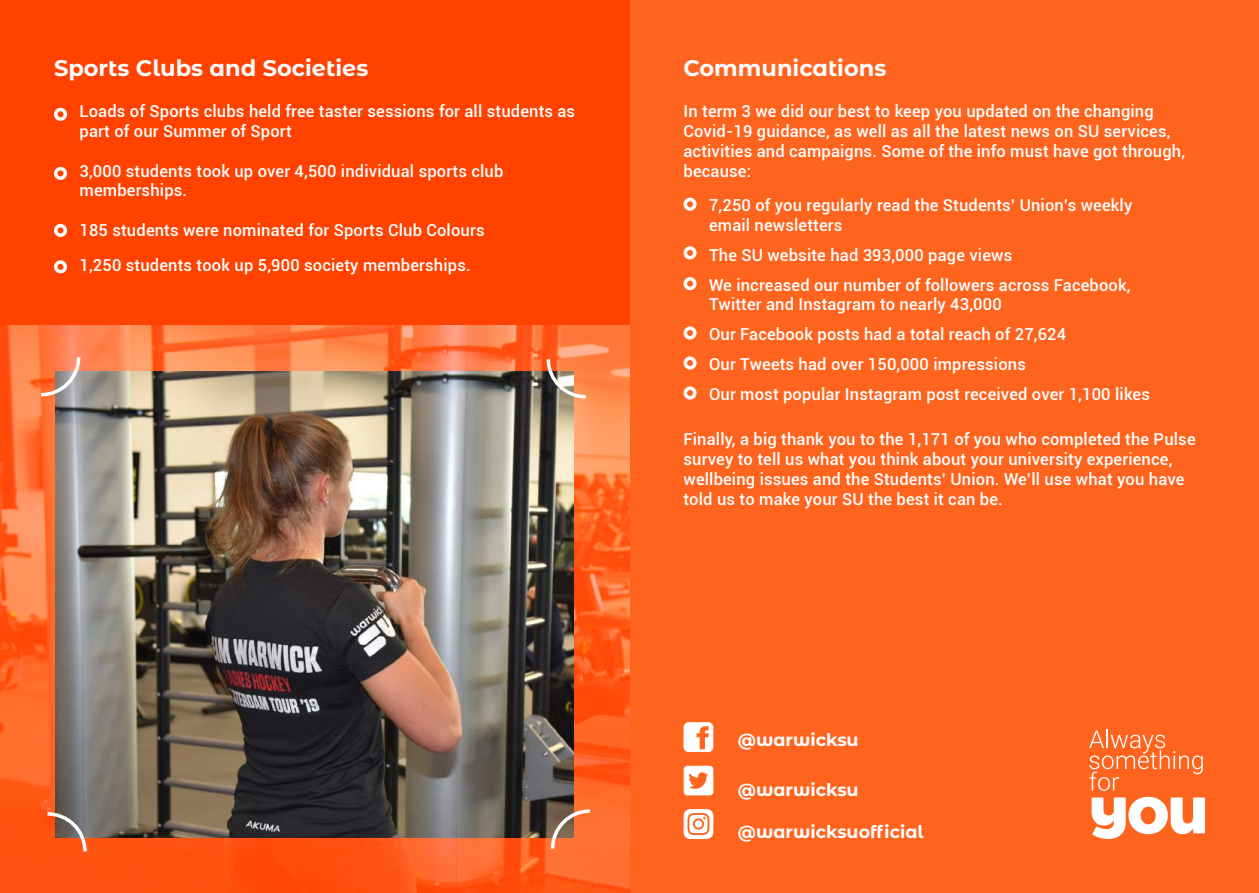
<style>
.page{position:relative;width:1259px;height:893px;background:#ff641f}
.page>*{position:absolute;margin:0;border:0;box-sizing:border-box;transform-origin:0 0}
.t1{font:700 22.5px "Montserrat Alternates";color:#fff}
.t2{font:700 17.55px "Montserrat Alternates";color:#fff}
.t3{font:500 16.5px/19.8px "Roboto";letter-spacing:.01em;color:#fff}
</style>
<div class="page">
<div style="left:0;top:0;width:629px;height:893px;background:#ff4200"></div>
<div style="left:54px;top:108px;width:13px;height:13px;border:3px solid #fff;border-radius:50%"></div>
<div style="left:54px;top:167px;width:13px;height:13px;border:3px solid #fff;border-radius:50%"></div>
<div style="left:54px;top:224px;width:13px;height:13px;border:3px solid #fff;border-radius:50%"></div>
<div style="left:54px;top:260px;width:13px;height:13px;border:3px solid #fff;border-radius:50%"></div>
<div style="left:683px;top:198px;width:13px;height:13px;border:3px solid #fff;border-radius:50%"></div>
<div style="left:683px;top:246px;width:13px;height:13px;border:3px solid #fff;border-radius:50%"></div>
<div style="left:683px;top:277px;width:13px;height:13px;border:3px solid #fff;border-radius:50%"></div>
<div style="left:683px;top:326px;width:13px;height:13px;border:3px solid #fff;border-radius:50%"></div>
<div style="left:683px;top:356px;width:13px;height:14px;border:3px solid #fff;border-radius:50%"></div>
<div style="left:683px;top:386px;width:13px;height:14px;border:3px solid #fff;border-radius:50%"></div>
<svg style="left:1089px;top:729px;width:113px;height:62px"></svg>
<svg style="left:1091px;top:797px;width:114px;height:42px"></svg>
<svg style="left:683px;top:809px;width:30px;height:30px"></svg>
<div style="left:695px;top:820px;width:7px;height:8px;background:#fff;border-radius:50%"></div>
<svg style="left:683px;top:766px;width:30px;height:29px"></svg>
<svg style="left:683px;top:722px;width:30px;height:30px"></svg>
<img style="left:0;top:325px;width:629px;height:568px">
<img style="left:56px;top:371px;width:518px;height:466px">
<svg style="left:38px;top:354px;width:44px;height:44px;background:#df9173"></svg>
<svg style="left:545px;top:356px;width:44px;height:44px;background:#cf8a66"></svg>
<svg style="left:44px;top:810px;width:44px;height:45px;background:#c36b4a"></svg>
<svg style="left:549px;top:808px;width:44px;height:44px;background:#d17b50"></svg>
<h1 class="t1" style="left:54px;top:52px;width:316px">Sports Clubs and Societies</h1>
<p class="t3" style="left:80px;top:101px;width:497px">Loads of Sports clubs held free taster sessions for all students as part of our Summer of Sport</p>
<p class="t3" style="left:80px;top:160px;width:425px">3,000 students took up over 4,500 individual sports club memberships.</p>
<p class="t3" style="left:80px;top:212px;width:406px;line-height:34.8px">185 students were nominated for Sports Club Colours<br>1,250 students took up 5,900 society memberships.</p>
<h1 class="t1" style="left:683px;top:52px;width:204px">Communications</h1>
<p class="t3" style="left:683px;top:101px;width:503px">In term 3 we did our best to keep you updated on the changing Covid-19 guidance, as well as all the latest news on SU services, activities and campaigns. Some of the info must have got through, because:</p>
<p class="t3" style="left:709px;top:195px;width:425px">7,250 of you regularly read the Students’ Union’s weekly email newsletters</p>
<p class="t3" style="left:709px;top:239px;width:423px;line-height:30px">The SU website had 393,000 page views<br>We increased our number of followers across Facebook,</p>
<p class="t3" style="left:709px;top:289px;width:442px;line-height:30px">Twitter and Instagram to nearly 43,000<br>Our Facebook posts had a total reach of 27,624<br>Our Tweets had over 150,000 impressions<br>Our most popular Instagram post received over 1,100 likes</p>
<p class="t3" style="left:683px;top:429px;width:513px">Finally, a big thank you to the 1,171 of you who completed the Pulse survey to tell us what you think about your university experience, wellbeing issues and the Students’ Union. We’ll use what you have told us to make your SU the best it can be.</p>
<p class="t2" style="left:738px;top:727px;width:122px">@warwicksu</p>
<p class="t2" style="left:738px;top:778px;width:122px">@warwicksu</p>
<p class="t2" style="left:738px;top:819px;width:187px">@warwicksuofficial</p>
</div>
